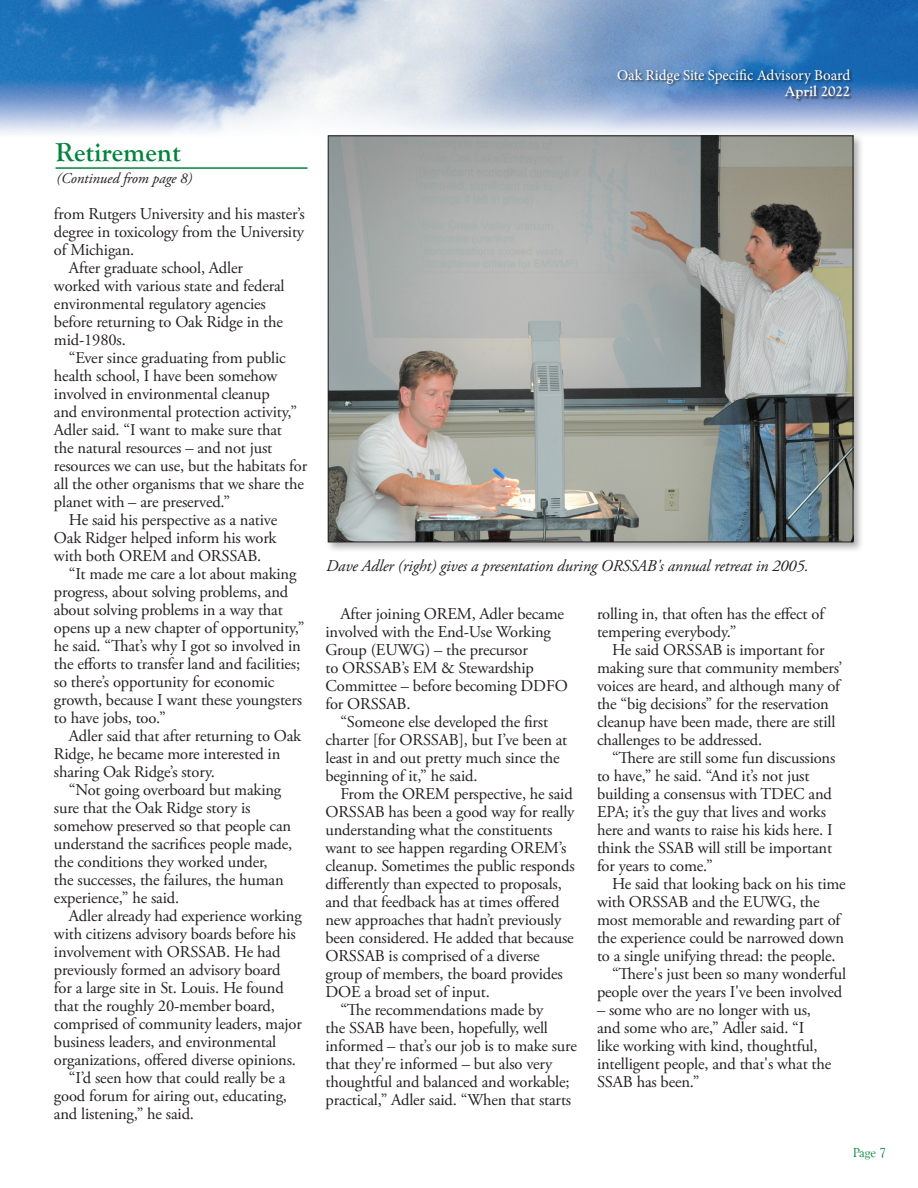
<style>
.page{position:relative;width:918px;height:1188px;background:#fff}
.page>*{position:absolute;margin:0;border:0;box-sizing:border-box;transform-origin:0 0}
.Article_heads_1{font:700 27px "Goudy Old Style T";color:#00843d}
.Advocate_Body_Text{font:16.5px/18px "Adobe Garamond Pro";letter-spacing:-.01em;color:#231f20}
.Advocate_Cutlines{font:italic 16.5px "Adobe Garamond Pro";letter-spacing:-.01em;color:#231f20}
.t1{font:15px "Minion Pro";letter-spacing:-.005em;color:#fff}
.Advocate_Cutlines-2{font:italic 15px "Adobe Garamond Pro";letter-spacing:-.005em;color:#231f20}
.t2{font:700 15px "Goudy Old Style T";letter-spacing:-.005em;color:#fff}
.t3{font:13.5px "Goudy Old Style T";color:#00843d}
</style>
<div class="page">
<img style="left:0;top:0;width:918px;height:169px">
<div style="left:618px;top:68px;width:236px;height:34px;background:#231f20;opacity:.75"></div>
<div style="left:326px;top:134px;width:538px;height:419px;background:#231f20;opacity:.36"></div>
<img style="left:330px;top:138px;width:521px;height:402px">
<hr style="left:56px;top:167px;width:252px;height:2px;background:#00843d">
<p class="Article_heads_1" style="left:56px;top:137px;width:127px">Retirement</p>
<p class="Advocate_Cutlines-2" style="left:56px;top:170px;width:137px">(Continued from page 8)</p>
<p class="Advocate_Body_Text" style="left:54px;top:205px;width:252px;text-align:justify">from Rutgers University and his master’s degree in toxicology from the University of Michigan.</p>
<p class="Advocate_Body_Text" style="left:54px;top:259px;width:232px;text-indent:15px">After graduate school, Adler worked with various state and federal environmental regulatory agencies before returning to Oak Ridge in the mid-1980s.</p>
<p class="Advocate_Body_Text" style="left:54px;top:349px;width:255px;text-indent:15px">“Ever since graduating from public health school, I have been somehow involved in environmental cleanup<br>and environmental protection activity,” Adler said. “I want to make sure that<br>the natural resources – and not just resources we can use, but the habitats for all the other organisms that we share the planet with – are preserved.”</p>
<p class="Advocate_Body_Text" style="left:54px;top:511px;width:225px;text-align:justify;text-indent:15px">He said his perspective as a native Oak Ridger helped inform his work with both OREM and ORSSAB.</p>
<p class="Advocate_Body_Text" style="left:54px;top:565px;width:252px;text-indent:15px">“It made me care a lot about making progress, about solving problems, and about solving problems in a way that opens up a new chapter of opportunity,” he said. “That’s why I got so involved in the efforts to transfer land and facilities; so there’s opportunity for economic growth, because I want these youngsters to have jobs, too.”</p>
<p class="Advocate_Body_Text" style="left:54px;top:727px;width:249px;text-indent:15px">Adler said that after returning to Oak<br>Ridge, he became more interested in sharing Oak Ridge’s story.</p>
<p class="Advocate_Body_Text" style="left:54px;top:781px;width:240px;text-indent:15px">“Not going overboard but making sure that the Oak Ridge story is somehow preserved so that people can understand the sacrifices people made, the conditions they worked under,<br>the successes, the failures, the human experience,” he said.</p>
<p class="Advocate_Body_Text" style="left:54px;top:907px;width:250px;text-indent:15px">Adler already had experience working with citizens advisory boards before his involvement with ORSSAB. He had previously formed an advisory board for a large site in St. Louis. He found that the roughly 20-member board, comprised of community leaders, major business leaders, and environmental organizations, offered diverse opinions.</p>
<p class="Advocate_Body_Text" style="left:54px;top:1069px;width:235px;text-align:justify;text-indent:15px">“I’d seen how that could really be a good forum for airing out, educating, and listening,” he said.</p>
<p class="t1" style="left:617px;top:65px;width:235px">Oak Ridge Site Specific Advisory Board</p>
<p class="t2" style="left:785px;top:83px;width:67px">April 2022</p>
<p class="Advocate_Cutlines" style="left:326px;top:556px;width:484px">Dave Adler (right) gives a presentation during ORSSAB's annual retreat in 2005.</p>
<p class="Advocate_Body_Text" style="left:325px;top:606px;width:244px;text-indent:15px">After joining OREM, Adler became involved with the End-Use Working<br>Group (EUWG) – the precursor<br>to ORSSAB’s EM &amp; Stewardship<br>Committee – before becoming DDFO for ORSSAB.</p>
<p class="Advocate_Body_Text" style="left:325px;top:714px;width:243px;text-indent:15px">“Someone else developed the first charter [for ORSSAB], but I’ve been at least in and out pretty much since the beginning of it,” he said.</p>
<p class="Advocate_Body_Text" style="left:325px;top:786px;width:251px;text-indent:15px">From the OREM perspective, he said ORSSAB has been a good way for really understanding what the constituents want to see happen regarding OREM’s cleanup. Sometimes the public responds differently than expected to proposals, and that feedback has at times offered new approaches that hadn’t previously been considered. He added that because ORSSAB is comprised of a diverse group of members, the board provides DOE a broad set of input.</p>
<p class="Advocate_Body_Text" style="left:325px;top:1002px;width:253px;text-indent:15px">“The recommendations made by<br>the SSAB have been, hopefully, well informed – that’s our job is to make sure that they're informed – but also very thoughtful and balanced and workable; practical,” Adler said. “When that starts</p>
<p class="Advocate_Body_Text" style="left:597px;top:606px;width:229px">rolling in, that often has the effect of tempering everybody.”</p>
<p class="Advocate_Body_Text" style="left:597px;top:642px;width:247px;text-indent:15px">He said ORSSAB is important for making sure that community members’ voices are heard, and although many of the “big decisions” for the reservation cleanup have been made, there are still challenges to be addressed.</p>
<p class="Advocate_Body_Text" style="left:597px;top:750px;width:240px;text-indent:15px">“There are still some fun discussions to have,” he said. “And it’s not just building a consensus with TDEC and EPA; it’s the guy that lives and works here and wants to raise his kids here. I think the SSAB will still be important for years to come.”</p>
<p class="Advocate_Body_Text" style="left:597px;top:876px;width:250px;text-indent:15px">He said that looking back on his time with ORSSAB and the EUWG, the most memorable and rewarding part of the experience could be narrowed down to a single unifying thread: the people.</p>
<p class="Advocate_Body_Text" style="left:597px;top:966px;width:251px;text-align:right">“There's just been so many wonderful people over the years I've been involved</p>
<p class="Advocate_Body_Text" style="left:597px;top:1002px;width:236px">– some who are no longer with us, and some who are,” Adler said. “I<br>like working with kind, thoughtful, intelligent people, and that's what the<br>SSAB has been.”</p>
<p class="t3" style="left:853px;top:1146px;width:35px">Page 7</p>
</div>
